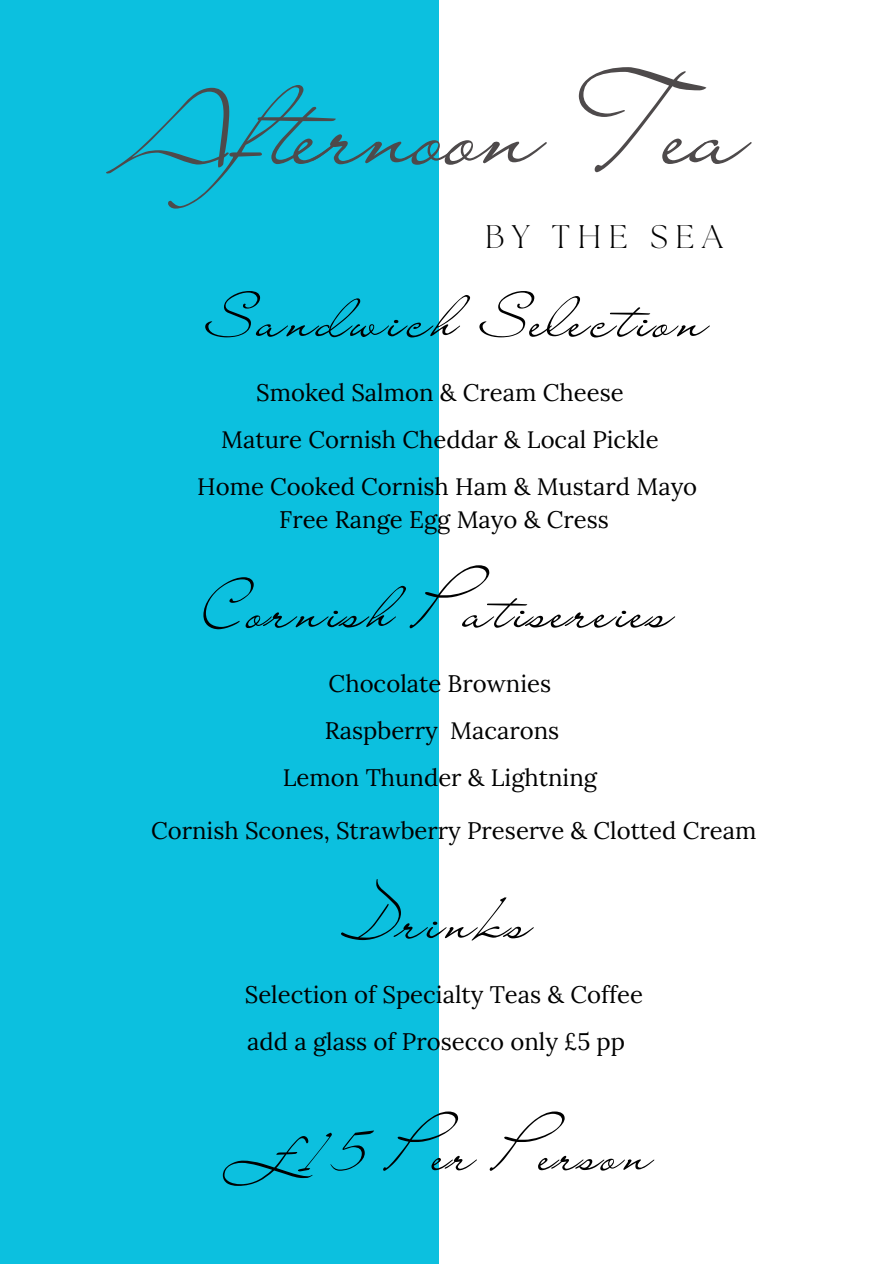
<style>
.page{position:relative;width:894px;height:1264px;background:#fff}
.page>*{position:absolute;margin:0;border:0;box-sizing:border-box;transform-origin:0 0}
.t1{font:109.8px "Liana";color:#4e4a4b}
.t2{font:56.7px "Liana";letter-spacing:.085em;color:#000}
.t3{font:53.25px "Liana";letter-spacing:.085em;color:#000}
.t4{font:300 32.55px "The Seasons";letter-spacing:.235em;color:#000}
.t5{font:23.85px/47px "Lora";color:#000;text-align:center}
</style>
<div class="page">
<div style="left:0;top:0;width:438px;height:1263px;background:#0cc0df"></div>
<h1 class="t1" style="left:128px;top:58px;width:619px">Afternoon Tea</h1>
<h3 class="t4" style="left:485px;top:221px;width:239px">BY THE SEA</h3>
<h2 class="t2" style="left:206px;top:282px;width:502px">Sandwich Selection</h2>
<p class="t5" style="left:221px;top:369px;width:439px">Smoked Salmon &amp; Cream Cheese<br>Mature Cornish Cheddar &amp; Local Pickle</p>
<p class="t5" style="left:197px;top:470px;width:501px;line-height:32.7px">Home Cooked Cornish Ham &amp; Mustard Mayo<br>Free Range Egg Mayo &amp; Cress</p>
<h2 class="t2" style="left:202px;top:573px;width:472px">Cornish Patisereies</h2>
<p class="t5" style="left:325px;top:660px;width:236px;text-align:left">Chocolate Brownies<br>Raspberry Macarons</p>
<p class="t5" style="left:283px;top:754px;width:315px">Lemon Thunder &amp; Lightning</p>
<p class="t5" style="left:151px;top:806px;width:606px">Cornish Scones, Strawberry Preserve &amp; Clotted Cream</p>
<h2 class="t2" style="left:346px;top:884px;width:187px">Drinks</h2>
<p class="t5" style="left:245px;top:970px;width:400px">Selection of Specialty Teas &amp; Coffee</p>
<p class="t5" style="left:247px;top:1017px;width:379px">add a glass of Prosecco only £5 pp</p>
<h3 class="t3" style="left:225px;top:1119px;width:428px">£15 Per Person</h3>
</div>
